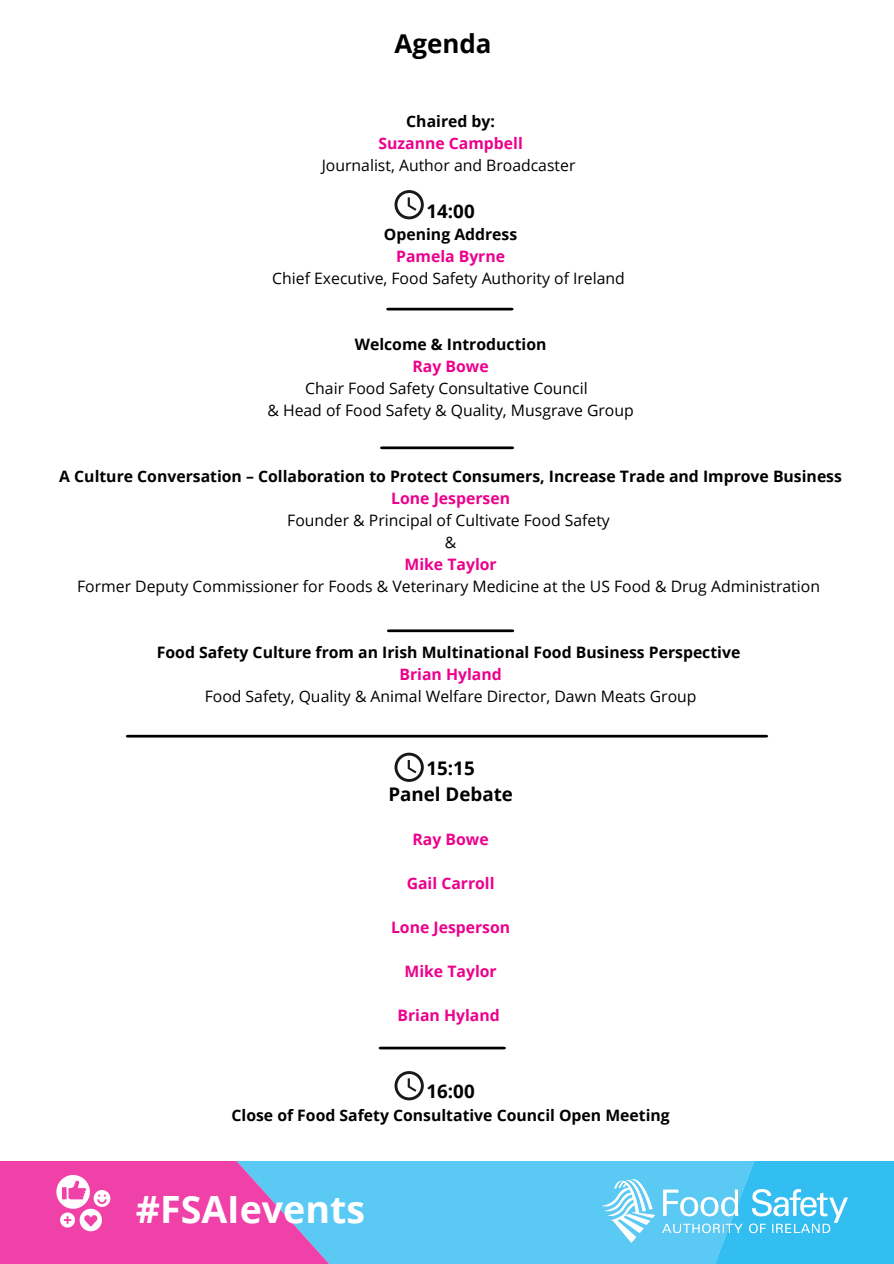
<style>
.page{position:relative;width:894px;height:1264px;background:#fff}
.page>*{position:absolute;margin:0;border:0;box-sizing:border-box;transform-origin:0 0}
.t1{font:700 37.5px "Open Sans";color:#fff}
.t2{font:700 25.95px "Open Sans";color:#000}
.t3{font:700 18.75px "Open Sans";color:#000}
.t4{font:15.75px "Open Sans";color:#000}
.t5{font:700 15.75px "Open Sans";color:#000}
.t6{font:700 15.75px "Open Sans";color:#ec008c}
</style>
<div class="page">
<div style="left:405px;top:1161px;width:195px;height:102px;background:#5acaf4"></div>
<svg style="left:600px;top:1161px;width:293px;height:102px;background:#41c2f2"></svg>
<svg style="left:0;top:1161px;width:405px;height:102px;background:#c36fc1"></svg>
<img style="left:602px;top:1179px;width:244px;height:63px">
<hr style="left:127px;top:734px;width:639px;height:3px;background:#000">
<svg style="left:394px;top:1071px;width:29px;height:29px"></svg>
<svg style="left:394px;top:190px;width:29px;height:29px"></svg>
<hr style="left:381px;top:446px;width:131px;height:3px;background:#000">
<hr style="left:388px;top:629px;width:124px;height:3px;background:#000">
<svg style="left:388px;top:307px;width:123px;height:4px"></svg>
<svg style="left:394px;top:752px;width:29px;height:30px"></svg>
<hr style="left:380px;top:1046px;width:124px;height:3px;background:#000">
<p class="t2" style="left:394px;top:25px;width:99px">Agenda</p>
<p class="t5" style="left:406px;top:110px;width:90px">Chaired by:</p>
<p class="t6" style="left:378px;top:132px;width:146px">Suzanne Campbell</p>
<p class="t4" style="left:321px;top:154px;width:255px">Journalist, Author and Broadcaster</p>
<p class="t3" style="left:426px;top:198px;width:50px">14:00</p>
<p class="t5" style="left:384px;top:224px;width:135px">Opening Address</p>
<p class="t6" style="left:396px;top:245px;width:110px">Pamela Byrne</p>
<p class="t4" style="left:272px;top:267px;width:354px">Chief Executive, Food Safety Authority of Ireland</p>
<p class="t5" style="left:355px;top:333px;width:193px">Welcome &amp; Introduction</p>
<p class="t6" style="left:412px;top:355px;width:78px">Ray Bowe</p>
<p class="t4" style="left:305px;top:377px;width:284px">Chair Food Safety Consultative Council</p>
<p class="t4" style="left:267px;top:399px;width:368px">&amp; Head of Food Safety &amp; Quality, Musgrave Group</p>
<p class="t5" style="left:59px;top:465px;width:784px">A Culture Conversation – Collaboration to Protect Consumers, Increase Trade and Improve Business</p>
<p class="t6" style="left:391px;top:487px;width:120px">Lone Jespersen</p>
<p class="t4" style="left:287px;top:509px;width:324px">Founder &amp; Principal of Cultivate Food Safety</p>
<p class="t4" style="left:445px;top:531px;width:13px">&amp;</p>
<p class="t6" style="left:404px;top:553px;width:94px">Mike Taylor</p>
<p class="t4" style="left:77px;top:575px;width:744px">Former Deputy Commissioner for Foods &amp; Veterinary Medicine at the US Food &amp; Drug Administration</p>
<p class="t5" style="left:157px;top:641px;width:585px">Food Safety Culture from an Irish Multinational Food Business Perspective</p>
<p class="t6" style="left:399px;top:663px;width:104px">Brian Hyland</p>
<p class="t4" style="left:205px;top:685px;width:493px">Food Safety, Quality &amp; Animal Welfare Director, Dawn Meats Group</p>
<p class="t3" style="left:426px;top:755px;width:50px">15:15</p>
<p class="t3" style="left:388px;top:781px;width:126px">Panel Debate</p>
<p class="t6" style="left:412px;top:828px;width:78px">Ray Bowe</p>
<p class="t6" style="left:406px;top:872px;width:89px">Gail Carroll</p>
<p class="t6" style="left:391px;top:916px;width:121px">Lone Jesperson</p>
<p class="t6" style="left:404px;top:960px;width:94px">Mike Taylor</p>
<p class="t6" style="left:397px;top:1004px;width:104px">Brian Hyland</p>
<p class="t3" style="left:426px;top:1078px;width:50px">16:00</p>
<p class="t5" style="left:231px;top:1103px;width:439px">Close of Food Safety Consultative Council Open Meeting</p>
<p class="t1" style="left:136px;top:1183px;width:231px">#FSAIevents</p>
</div>
